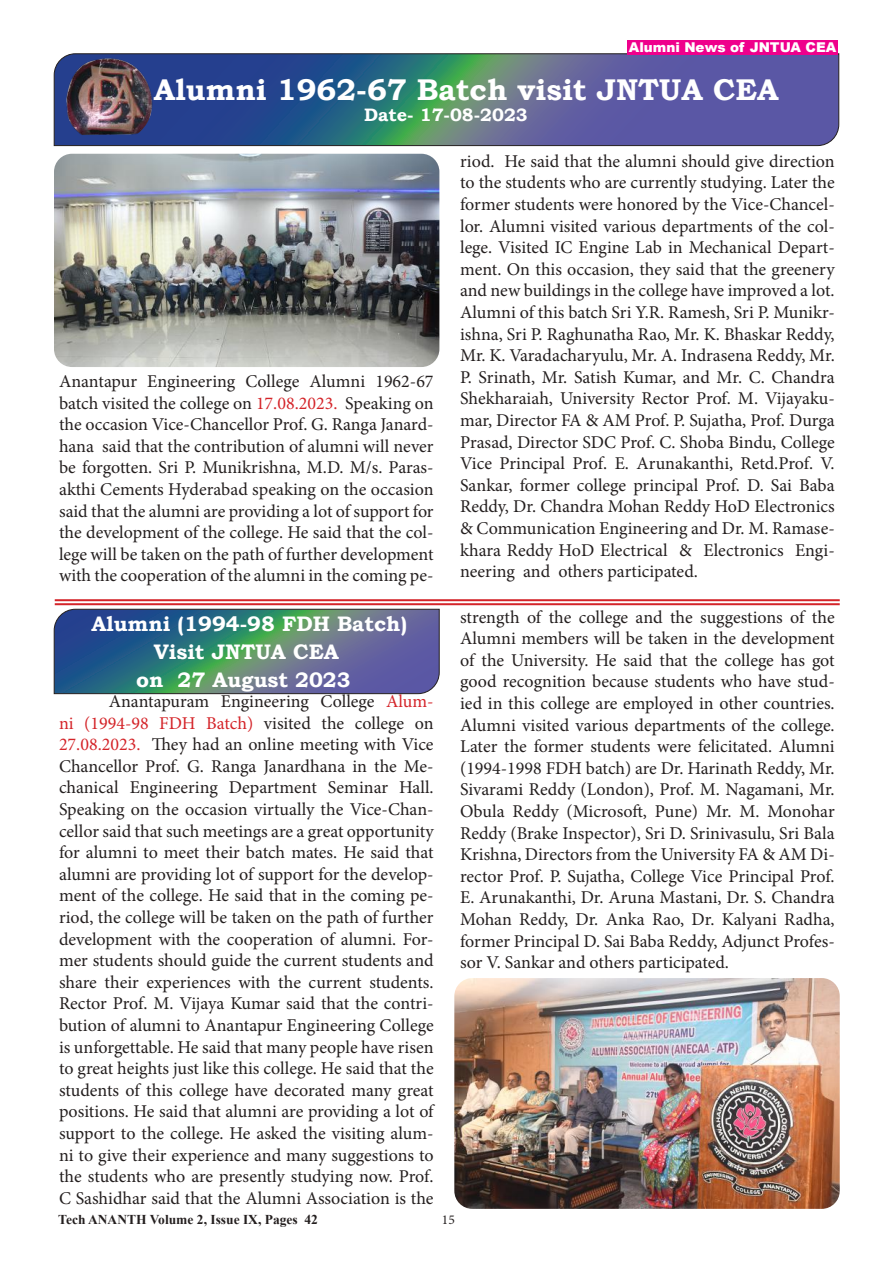
<style>
.page{position:relative;width:893px;height:1263px;background:#fff}
.page>*{position:absolute;margin:0;border:0;box-sizing:border-box;transform-origin:0 0}
.t1{font:700 30px "Bookman Old Style";color:#fff}
.t2{font:700 21px/28.2px "Bookman Old Style";color:#fff;text-align:center}
.t3{font:18px/21.6px "Minion Pro";color:#241f1f;text-align:justify}
.t4{font:700 18px "Bookman Old Style";color:#fff}
.t5{font:700 13.5px "Times New Roman";color:#241f1f}
.t6{font:900 13.5px "Arial";color:#fff}
.t7{font:13.5px "Minion Pro";color:#241f1f}
.s1{color:#d42429}
</style>
<div class="page">
<hr style="left:55px;top:599px;width:785px;height:2px;background:#d42429">
<hr style="left:55px;top:603px;width:785px;height:2px;background:#d42429">
<svg style="left:54px;top:53px;width:785px;height:93px;background:#475f8e"></svg>
<img style="left:54px;top:154px;width:385px;height:213px">
<div style="left:627px;top:40px;width:211px;height:15px;background:#ef008c"></div>
<img style="left:55px;top:57px;width:99px;height:82px">
<svg style="left:54px;top:609px;width:386px;height:85px;background:#486e84"></svg>
<img style="left:454px;top:978px;width:386px;height:231px">
<p class="t6" style="left:629px;top:37px;width:209px">Alumni News of JNTUA CEA</p>
<h1 class="t1" style="left:154px;top:68px;width:626px">Alumni 1962-67 Batch visit JNTUA CEA</h1>
<p class="t4" style="left:364px;top:102px;width:165px">Date- 17-08-2023</p>
<p class="t3" style="left:59px;top:370px;width:376px">Anantapur Engineering College Alumni 1962-67 batch visited the college on <span class="s1">17.08.2023.</span> Speaking on the occasion Vice-Chancellor Prof. G. Ranga Janard&shy;hana said that the contribution of alumni will never be forgotten. Sri P. Munikrishna, M.D. M/s. Paras&shy;akthi Cements Hyderabad speaking on the occasion said that the alumni are providing a lot of support for the development of the college. He said that the col&shy;lege will be taken on the path of further development with the cooperation of the alumni in the coming pe-</p>
<p class="t2" style="left:91px;top:609px;width:317px">Alumni (1994-98 FDH Batch)<br>Visit JNTUA CEA<br>on 27 August 2023</p>
<p class="t3" style="left:59px;top:690px;width:376px;text-indent:50px">Anantapuram Engineering College <span class="s1">Alum&shy;ni (1994-98 FDH Batch)</span> visited the college on <span class="s1">27.08.2023.</span> They had an online meeting with Vice Chancellor Prof. G. Ranga Janardhana in the Me&shy;chanical Engineering Department Seminar Hall.<br>Speaking on the occasion virtually the Vice-Chan&shy;cellor said that such meetings are a great opportunity for alumni to meet their batch mates. He said that alumni are providing lot of support for the develop&shy;ment of the college. He said that in the coming pe&shy;riod, the college will be taken on the path of further development with the cooperation of alumni. For&shy;mer students should guide the current students and share their experiences with the current students.<br>Rector Prof. M. Vijaya Kumar said that the contri&shy;bution of alumni to Anantapur Engineering College is unforgettable. He said that many people have risen to great heights just like this college. He said that the students of this college have decorated many great positions. He said that alumni are providing a lot of support to the college. He asked the visiting alum&shy;ni to give their experience and many suggestions to the students who are presently studying now. Prof.<br>C Sashidhar said that the Alumni Association is the</p>
<p class="t3" style="left:460px;top:150px;width:376px">riod. He said that the alumni should give direction to the students who are currently studying. Later the former students were honored by the Vice-Chancel&shy;lor. Alumni visited various departments of the col&shy;lege. Visited IC Engine Lab in Mechanical Depart&shy;ment. On this occasion, they said that the greenery and new buildings in the college have improved a lot.<br>Alumni of this batch Sri Y.R. Ramesh, Sri P. Munikr&shy;ishna, Sri P. Raghunatha Rao, Mr. K. Bhaskar Reddy, Mr. K. Varadacharyulu, Mr. A. Indrasena Reddy, Mr.<br>P. Srinath, Mr. Satish Kumar, and Mr. C. Chandra Shekharaiah, University Rector Prof. M. Vijayaku&shy;mar, Director FA &amp; AM Prof. P. Sujatha, Prof. Durga Prasad, Director SDC Prof. C. Shoba Bindu, College Vice Principal Prof. E. Arunakanthi, Retd.Prof. V.<br>Sankar, former college principal Prof. D. Sai Baba Reddy, Dr. Chandra Mohan Reddy HoD Electronics &amp; Communication Engineering and Dr. M. Ramase&shy;khara Reddy HoD Electrical &amp; Electronics Engi&shy;neering and others participated.</p>
<p class="t3" style="left:460px;top:606px;width:376px">strength of the college and the suggestions of the Alumni members will be taken in the development of the University. He said that the college has got good recognition because students who have stud&shy;ied in this college are employed in other countries.<br>Alumni visited various departments of the college.<br>Later the former students were felicitated. Alumni (1994-1998 FDH batch) are Dr. Harinath Reddy, Mr.<br>Sivarami Reddy (London), Prof. M. Nagamani, Mr.<br>Obula Reddy (Microsoft, Pune) Mr. M. Monohar Reddy (Brake Inspector), Sri D. Srinivasulu, Sri Bala Krishna, Directors from the University FA &amp; AM Di&shy;rector Prof. P. Sujatha, College Vice Principal Prof.<br>E. Arunakanthi, Dr. Aruna Mastani, Dr. S. Chandra Mohan Reddy, Dr. Anka Rao, Dr. Kalyani Radha, former Principal D. Sai Baba Reddy, Adjunct Profes&shy;sor V. Sankar and others participated.</p>
<p class="t5" style="left:58px;top:1209px;width:261px">Tech ANANTH Volume 2, Issue IX, Pages 42</p>
<p class="t7" style="left:442px;top:1211px;width:14px">15</p>
</div>
